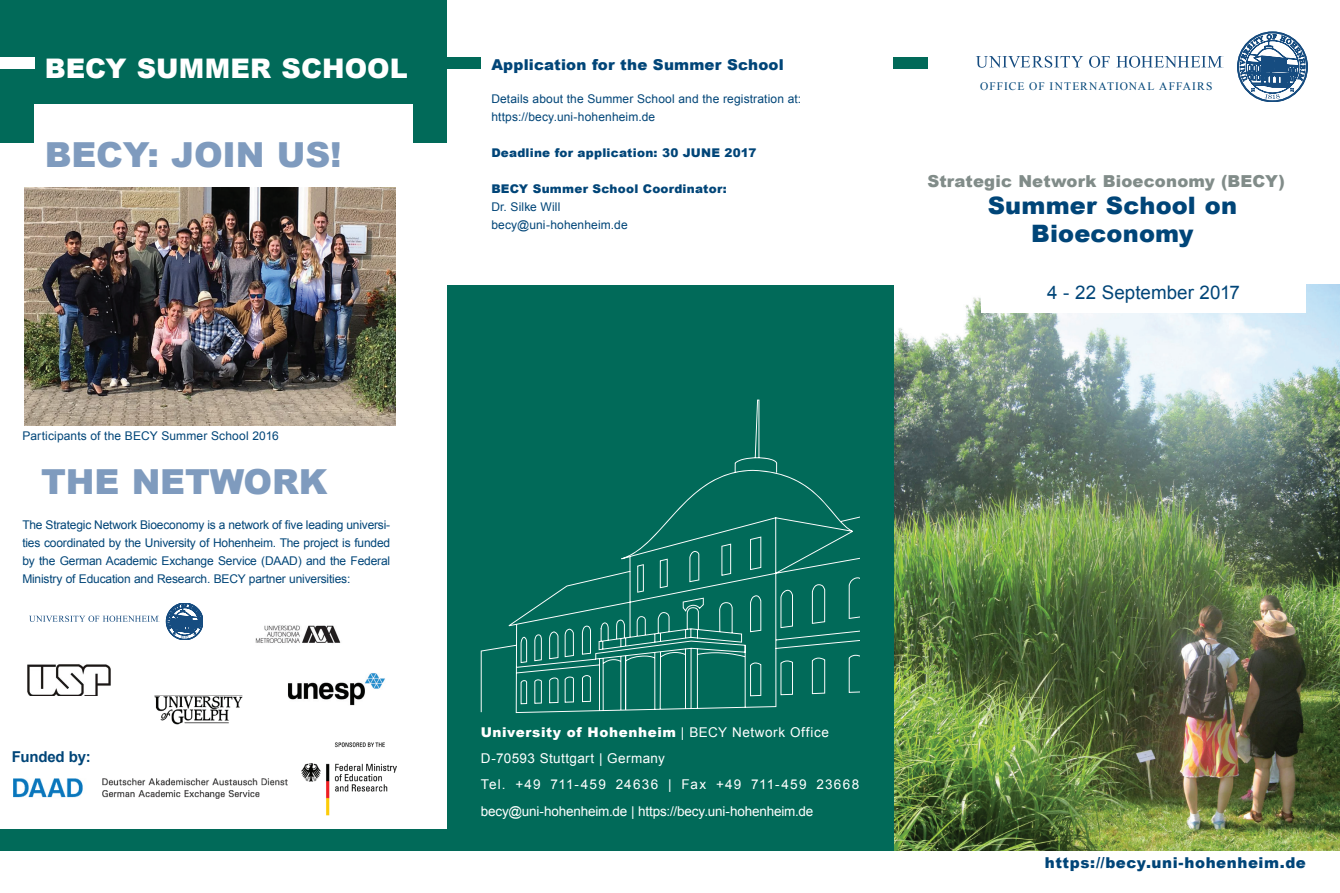
<style>
.page{position:relative;width:1340px;height:893px;background:#fff}
.page>*{position:absolute;margin:0;border:0;box-sizing:border-box;transform-origin:0 0}
.t1{font:900 34.5px "Arial";letter-spacing:-.005em;color:#7f9bbe}
.t2{font:900 27px "Arial";letter-spacing:.005em;color:#fff}
.t3{font:900 24px/27.8px "Arial";letter-spacing:.005em;color:#004578;text-align:center}
.t4{font:18.75px "Arial";letter-spacing:.005em;color:#004578}
.t5{font:900 16.5px "Arial";letter-spacing:.01em;color:#818c89}
.t6{font:900 15px "Arial";letter-spacing:.035em;color:#004578}
.t7{font:900 15px "Arial";letter-spacing:.015em;color:#004578}
.t8{font:700 15px "Arial";letter-spacing:-.015em;color:#004578}
.t9{font:13.5px/26.2px "Arial";letter-spacing:.01em;color:#fff}
.t10{font:12px/18px "Arial";letter-spacing:.01em;color:#004578}
.t11{font:900 12px "Arial";letter-spacing:.02em;color:#004578}
.t12{font:11.4px "Times New Roman";letter-spacing:.095em;color:#004578}
.s1{font-weight:900}
</style>
<div class="page">
<img style="left:893px;top:285px;width:446px;height:565px">
<div style="left:0;top:0;width:446px;height:142px;background:#016a59"></div>
<div style="left:34px;top:104px;width:378px;height:50px;background:#fff"></div>
<div style="left:0;top:829px;width:446px;height:21px;background:#016a59"></div>
<div style="left:0;top:57px;width:34px;height:12px;background:#fff"></div>
<div style="left:446px;top:285px;width:447px;height:565px;background:#016a59"></div>
<svg style="left:481px;top:400px;width:378px;height:313px"></svg>
<svg style="left:975px;top:56px;width:108px;height:12px"></svg>
<svg style="left:1089px;top:56px;width:20px;height:12px"></svg>
<svg style="left:1116px;top:56px;width:106px;height:12px"></svg>
<svg style="left:1237px;top:32px;width:70px;height:70px"></svg>
<div style="left:893px;top:57px;width:34px;height:12px;background:#016a59"></div>
<div style="left:981px;top:272px;width:324px;height:41px;background:#fff"></div>
<div style="left:446px;top:57px;width:34px;height:12px;background:#016a59"></div>
<img style="left:301px;top:742px;width:96px;height:73px">
<img style="left:255px;top:625px;width:86px;height:19px">
<img style="left:288px;top:673px;width:97px;height:32px">
<img style="left:288px;top:673px;width:54px;height:2px">
<img style="left:154px;top:696px;width:89px;height:29px">
<svg style="left:29px;top:616px;width:129px;height:6px"></svg>
<svg style="left:166px;top:603px;width:37px;height:37px"></svg>
<img style="left:27px;top:664px;width:84px;height:32px">
<img style="left:13px;top:778px;width:274px;height:20px">
<img style="left:24px;top:188px;width:371px;height:237px">
<h2 class="t2" style="left:45px;top:48px;width:365px">BECY SUMMER SCHOOL</h2>
<h1 class="t1" style="left:45px;top:130px;width:298px">BECY: JOIN US!</h1>
<p class="t10" style="left:22px;top:427px;width:258px">Participants of the BECY Summer School 2016</p>
<h1 class="t1" style="left:41px;top:457px;width:288px">THE NETWORK</h1>
<p class="t10" style="left:22px;top:516px;width:369px;text-align:justify">The Strategic Network Bioeconomy is a network of five leading universi&shy;ties coordinated by the University of Hohenheim. The project is funded by the German Academic Exchange Service (DAAD) and the Federal Ministry of Education and Research. BECY partner universities:</p>
<p class="t8" style="left:12px;top:746px;width:81px">Funded by:</p>
<p class="t7" style="left:491px;top:53px;width:294px">Application for the Summer School</p>
<p class="t10" style="left:491px;top:90px;width:311px">Details about the Summer School and the registration at: https://becy.uni-hohenheim.de</p>
<p class="t11" style="left:491px;top:144px;width:266px">Deadline for application: 30 JUNE 2017</p>
<p class="t11" style="left:491px;top:180px;width:237px">BECY Summer School Coordinator:</p>
<p class="t10" style="left:491px;top:198px;width:138px">Dr. Silke Will becy@uni-hohenheim.de</p>
<p class="t12" style="left:980px;top:79px;width:233px">OFFICE OF INTERNATIONAL AFFAIRS</p>
<h3 class="t5" style="left:927px;top:169px;width:359px">Strategic Network Bioeconomy (BECY)</h3>
<h3 class="t3" style="left:987px;top:191px;width:251px">Summer School on<br>Bioeconomy</h3>
<h3 class="t4" style="left:1047px;top:280px;width:194px">4 - 22 September 2017</h3>
<p class="t9" style="left:480px;top:719px;width:380px"><span class="s1">University of Hohenheim</span> | BECY Network Office D-70593 Stuttgart | Germany<br>Tel. +49 711-459 24636 | Fax +49 711-459 23668 becy@uni-hohenheim.de | https://becy.uni-hohenheim.de</p>
<p class="t6" style="left:1044px;top:851px;width:262px">https://becy.uni-hohenheim.de</p>
</div>
